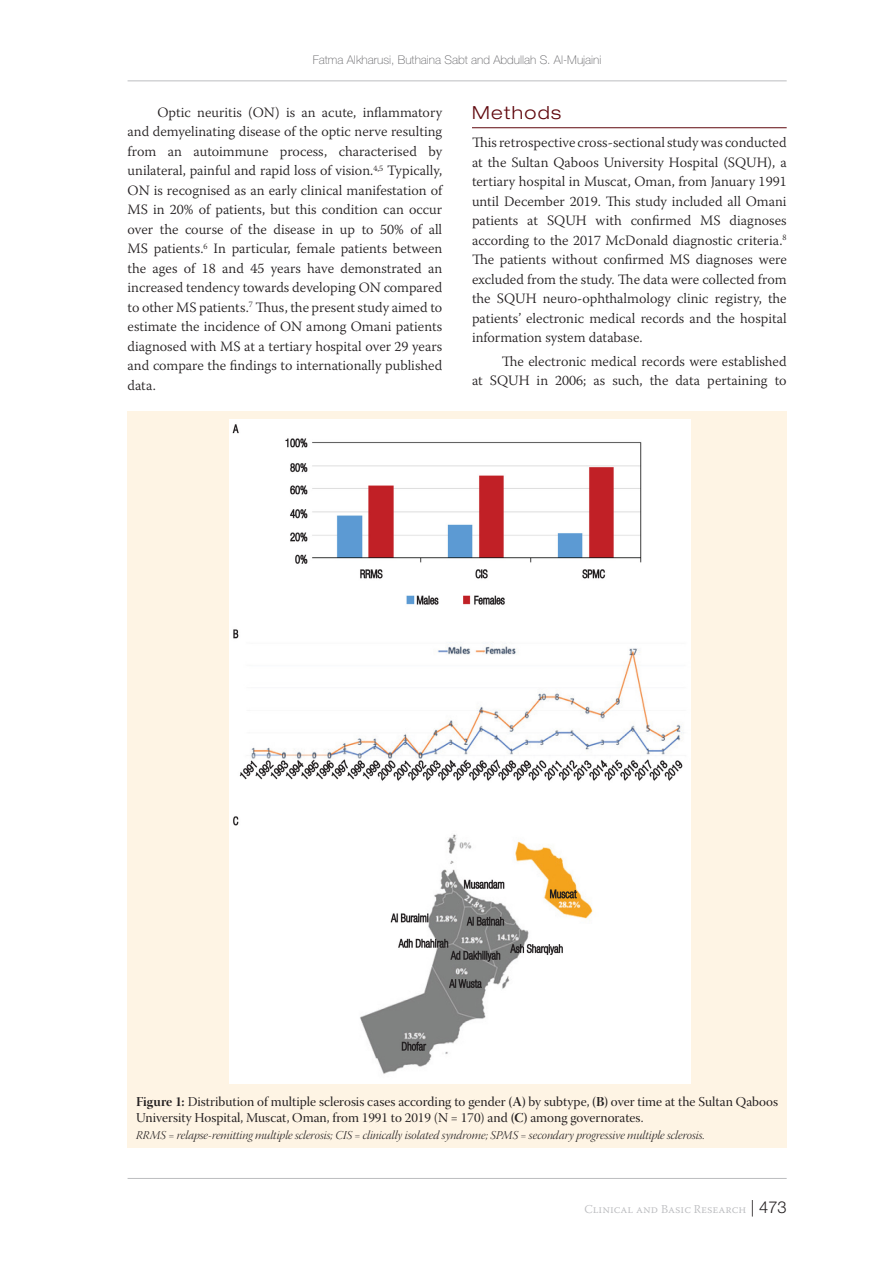
<style>
.page{position:relative;width:893px;height:1263px;background:#fff}
.page>*{position:absolute;margin:0;border:0;box-sizing:border-box;transform-origin:0 0}
.Heading1{font:300 expanded 18px "Helvetica Neue LT Pro";letter-spacing:.075em;color:#60080e}
.Text_Para_2{font:300 14.25px/19.5px "Warnock Pro";color:#231f20;text-align:justify}
.Text_Para_1{font:300 14.25px/19.5px "Warnock Pro";color:#231f20;text-align:justify}
.Figures{font:13.5px/15.8px "Warnock Pro Subh";color:#231f20}
.Table_Sub{font:12px "Warnock Pro Light It Disp";color:#231f20}
.t1{font:100 12px "Helvetica Neue LT Pro";color:#636366}
.t2{font:300 12px "Warnock Pro";color:#bcbdc0}
.s1{font-family:"Warnock Pro Bold Disp"}
.s2{font-family:"Helvetica Neue LT Pro";font-size:16.5px;color:#231f20}
</style>
<div class="page">
<hr style="left:128px;top:81px;width:659px;height:1px;background:#bcbdc0">
<hr style="left:128px;top:1178px;width:659px;height:1px;background:#bcbdc0">
<hr style="left:472px;top:127px;width:315px;height:1px;background:#60080e">
<div style="left:128px;top:411px;width:659px;height:737px;background:#fef4e4"></div>
<img style="left:230px;top:420px;width:461px;height:663px">
<p class="t1" style="left:313px;top:53px;width:290px">Fatma Alkharusi, Buthaina Sabt and Abdullah S. Al-Mujaini</p>
<p class="Text_Para_2" style="left:128px;top:102px;width:316px;text-indent:30px">Optic neuritis (ON) is an acute, inflammatory and demyelinating disease of the optic nerve resulting from an autoimmune process, characterised by unilateral, painful and rapid loss of vision.<sup>4,5</sup> Typically, ON is recognised as an early clinical manifestation of MS in 20% of patients, but this condition can occur over the course of the disease in up to 50% of all MS patients.<sup>6</sup> In particular, female patients between the ages of 18 and 45 years have demonstrated an increased tendency towards developing ON compared to other MS patients.<sup>7</sup> Thus, the present study aimed to estimate the incidence of ON among Omani patients diagnosed with MS at a tertiary hospital over 29 years and compare the findings to internationally published data.</p>
<p class="Heading1" style="left:472px;top:102px;width:91px">Methods</p>
<p class="Text_Para_1" style="left:472px;top:132px;width:316px">This retrospective cross-sectional study was conducted at the Sultan Qaboos University Hospital (SQUH), a tertiary hospital in Muscat, Oman, from January 1991 until December 2019. This study included all Omani patients at SQUH with confirmed MS diagnoses according to the 2017 McDonald diagnostic criteria.<sup>8<br></sup>The patients without confirmed MS diagnoses were excluded from the study. The data were collected from the SQUH neuro-ophthalmology clinic registry, the patients’ electronic medical records and the hospital information system database.</p>
<p class="Text_Para_2" style="left:472px;top:351px;width:316px;text-align:right">The electronic medical records were established<br>at SQUH in 2006; as such, the data pertaining to</p>
<p class="Figures" style="left:136px;top:1096px;width:644px"><span class="s1">Figure 1:</span> Distribution of multiple sclerosis cases according to gender <span class="s1">(A)</span> by subtype, <span class="s1">(B)</span> over time at the Sultan Qaboos<br>University Hospital, Muscat, Oman, from 1991 to 2019 (N = 170) and <span class="s1">(C)</span> among governorates.</p>
<p class="Table_Sub" style="left:136px;top:1129px;width:570px">RRMS = relapse-remitting multiple sclerosis; CIS = clinically isolated syndrome; SPMS = secondary progressive multiple sclerosis.</p>
<p class="t2" style="left:585px;top:1201px;width:204px">Clinical and Basic Research <span class="s2">| 473</span></p>
</div>
